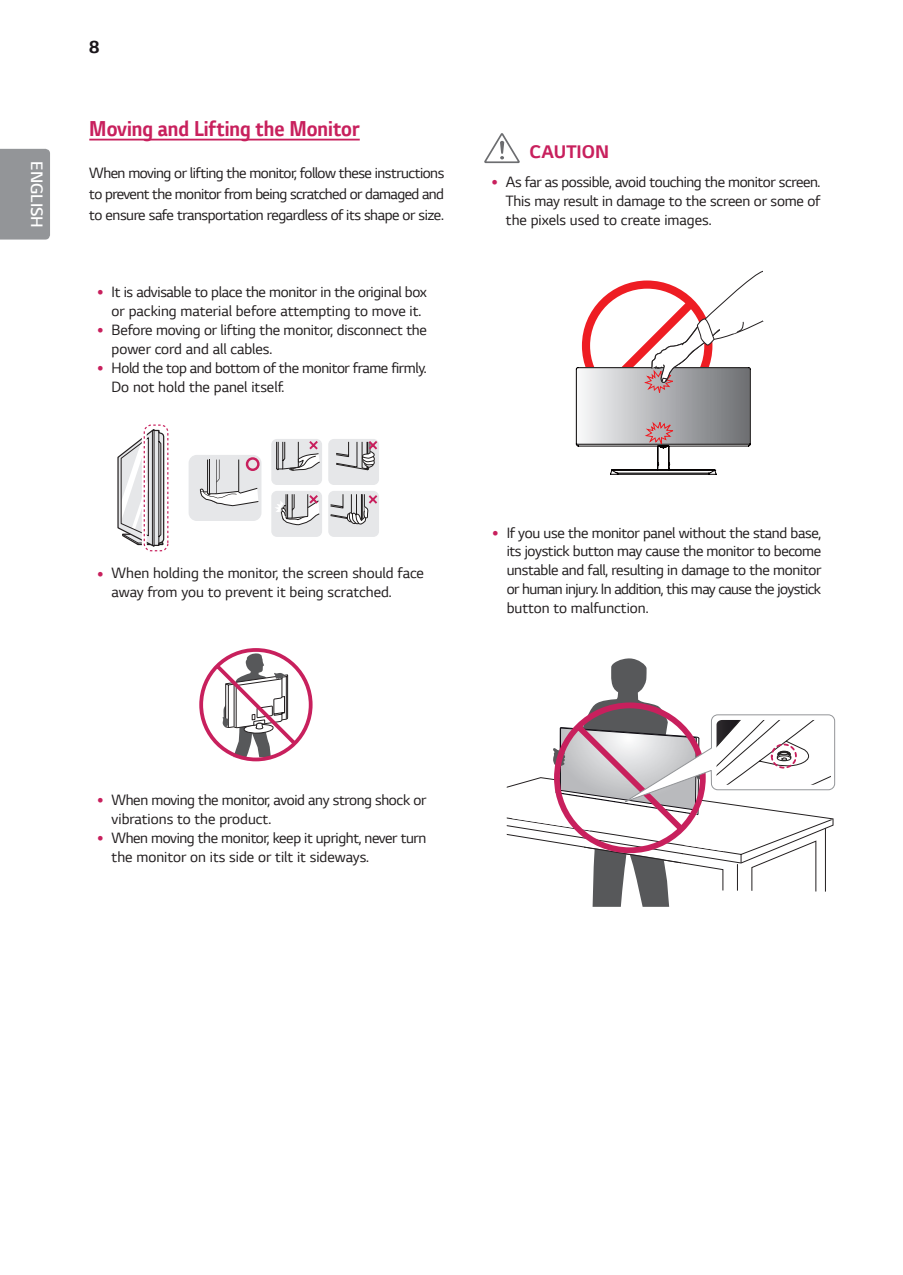
<style>
.page{position:relative;width:903px;height:1275px;background:#fff}
.page>*{position:absolute;margin:0;border:0;box-sizing:border-box;transform-origin:0 0}
.Title-1{font:700 22.75px "LG Smart";color:#c8205d;scale:.9 1}
.Title-Caution{font:700 19.25px "LG Smart";color:#c8205d}
.t1{font:700 18.38px "LG Smart";color:#1a161a}
.t2{font:600 17.5px "LG Smart";color:#fff}
.Body-Bullet_KOR_9pt{font:15.75px/18.9px "LG Smart";letter-spacing:-.01em;color:#231f20}
.Body{font:15.75px/21px "LG Smart";letter-spacing:-.025em;color:#231f20;text-align:justify}
</style>
<div class="page">
<div style="left:0;top:149px;width:50px;height:91px;background:#939598"></div>
<hr style="left:89px;top:139px;width:271px;height:1px;background:#c8205d">
<svg style="left:117px;top:429px;width:47px;height:118px"></svg>
<div style="left:142px;top:423px;width:28px;height:130px;border:5px solid #fff;border-radius:7px"></div>
<div style="left:144px;top:424px;width:24px;height:127px;border:1px dashed #c8205d;border-radius:7px"></div>
<div style="left:271px;top:491px;width:51px;height:46px;background:#e6e7e9;border-radius:6px"></div>
<svg style="left:275px;top:494px;width:45px;height:32px"></svg>
<div style="left:328px;top:491px;width:51px;height:46px;background:#e6e7e9;border-radius:6px"></div>
<svg style="left:330px;top:494px;width:48px;height:30px"></svg>
<div style="left:328px;top:439px;width:51px;height:46px;background:#e6e7e9;border-radius:6px"></div>
<svg style="left:336px;top:441px;width:42px;height:30px"></svg>
<div style="left:271px;top:439px;width:51px;height:46px;background:#e6e7e9;border-radius:6px"></div>
<svg style="left:276px;top:441px;width:44px;height:30px"></svg>
<div style="left:189px;top:455px;width:72px;height:66px;background:#e6e7e9;border-radius:8px"></div>
<svg style="left:200px;top:460px;width:58px;height:46px"></svg>
<div style="left:246px;top:457px;width:14px;height:14px;border:2px solid #c8205d;border-radius:50%"></div>
<svg style="left:199px;top:648px;width:114px;height:113px"></svg>
<svg style="left:575px;top:270px;width:189px;height:205px"></svg>
<svg style="left:507px;top:658px;width:328px;height:249px"></svg>
<svg style="left:484px;top:133px;width:36px;height:30px"></svg>
<p class="t2" style="left:49px;top:161px;width:68px;rotate:90deg">ENGLISH</p>
<p class="t1" style="left:89px;top:34px;width:12px">8</p>
<p class="Title-1" style="left:89px;top:113px;width:302px">Moving and Lifting the Monitor</p>
<p class="Body" style="left:89px;top:162px;width:356px">When moving or lifting the monitor, follow these instructions to prevent the monitor from being scratched or damaged and to ensure safe transportation regardless of its shape or size.</p>
<p class="Body-Bullet_KOR_9pt" style="left:506px;top:172px;width:316px;text-align:justify">As far as possible, avoid touching the monitor screen.<br>This may result in damage to the screen or some of the pixels used to create images.</p>
<p class="Title-Caution" style="left:530px;top:139px;width:81px">CAUTION</p>
<p class="Body-Bullet_KOR_9pt" style="left:112px;top:282px;width:317px">It is advisable to place the monitor in the original box or packing material before attempting to move it.</p>
<p class="Body-Bullet_KOR_9pt" style="left:112px;top:320px;width:317px">Before moving or lifting the monitor, disconnect the power cord and all cables.</p>
<p class="Body-Bullet_KOR_9pt" style="left:112px;top:358px;width:317px">Hold the top and bottom of the monitor frame firmly.<br>Do not hold the panel itself.</p>
<p class="Body-Bullet_KOR_9pt" style="left:112px;top:563px;width:314px">When holding the monitor, the screen should face away from you to prevent it being scratched.</p>
<p class="Body-Bullet_KOR_9pt" style="left:507px;top:522px;width:316px;text-align:justify">If you use the monitor panel without the stand base, its joystick button may cause the monitor to become unstable and fall, resulting in damage to the monitor or human injury. In addition, this may cause the joystick button to malfunction.</p>
<p class="Body-Bullet_KOR_9pt" style="left:112px;top:790px;width:316px">When moving the monitor, avoid any strong shock or vibrations to the product.</p>
<p class="Body-Bullet_KOR_9pt" style="left:112px;top:828px;width:316px">When moving the monitor, keep it upright, never turn the monitor on its side or tilt it sideways.</p>
</div>
